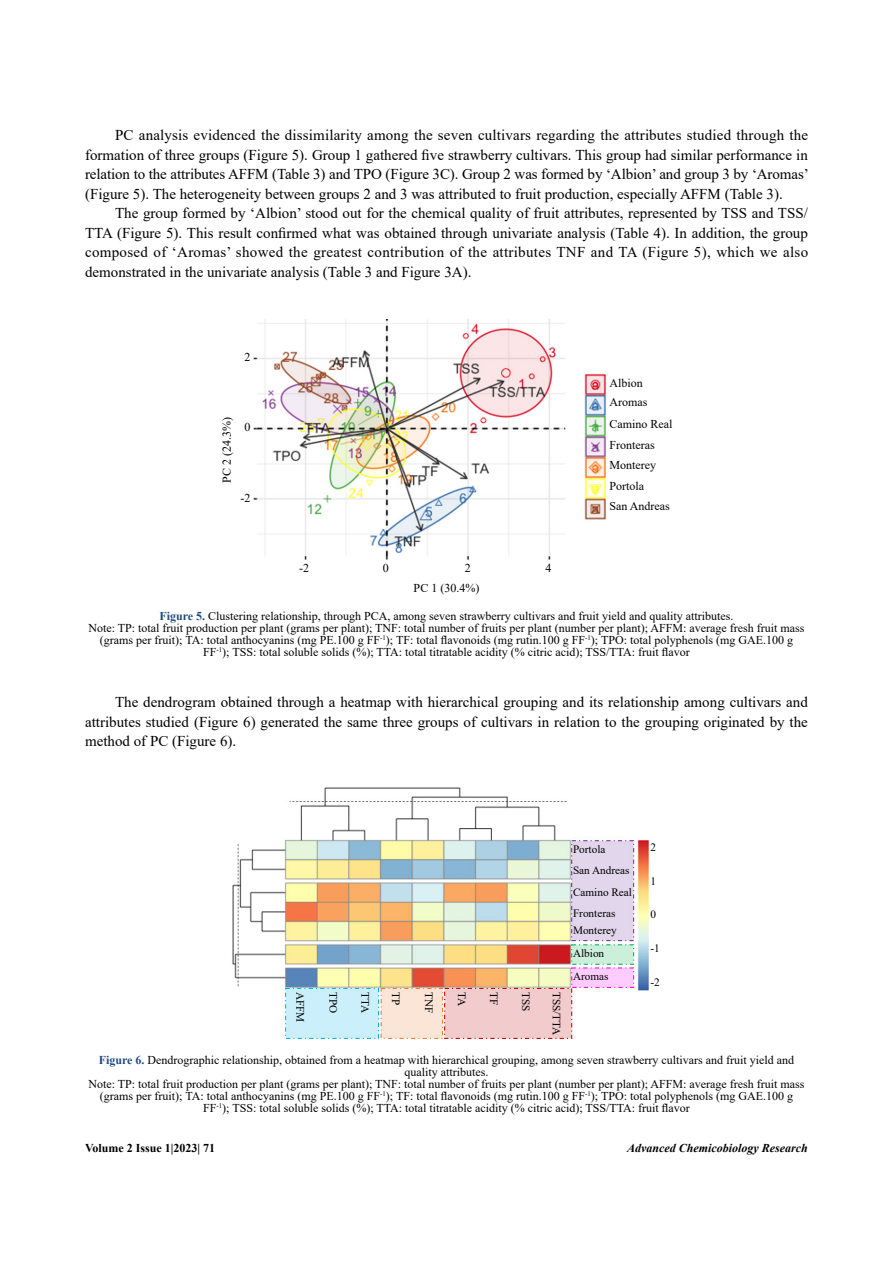
<style>
.page{position:relative;width:893px;height:1263px;background:#fff}
.page>*{position:absolute;margin:0;border:0;box-sizing:border-box;transform-origin:0 0}
.t1{font:15px/19.5px "Times New Roman";color:#000;text-align:justify}
.t2{font:12px/12px "Times New Roman";color:#000;text-align:center}
.t3{font:italic 700 12px "Times New Roman";color:#000}
.t4{font:700 12px "Times New Roman";color:#000}
.t5{font:11.25px/21.3px "Times New Roman";color:#000}
.s1{font-weight:700;color:#1f497d}
</style>
<div class="page">
<img style="left:253px;top:319px;width:353px;height:241px">
<img style="left:232px;top:787px;width:417px;height:253px">
<p class="t1" style="left:85px;top:125px;width:725px;text-indent:30px">PC analysis evidenced the dissimilarity among the seven cultivars regarding the attributes studied through the formation of three groups (Figure 5). Group 1 gathered five strawberry cultivars. This group had similar performance in relation to the attributes AFFM (Table 3) and TPO (Figure 3C). Group 2 was formed by ‘Albion’ and group 3 by ‘Aromas’ (Figure 5). The heterogeneity between groups 2 and 3 was attributed to fruit production, especially AFFM (Table 3).</p>
<p class="t1" style="left:85px;top:203px;width:725px;text-indent:30px">The group formed by ‘Albion’ stood out for the chemical quality of fruit attributes, represented by TSS and TSS/ TTA (Figure 5). This result confirmed what was obtained through univariate analysis (Table 4). In addition, the group composed of ‘Aromas’ showed the greatest contribution of the attributes TNF and TA (Figure 5), which we also demonstrated in the univariate analysis (Table 3 and Figure 3A).</p>
<p class="t2" style="left:244px;top:350px;width:7px">2</p>
<p class="t2" style="left:220px;top:483px;width:67px;rotate:-90deg">PC 2 (24.3%)</p>
<p class="t2" style="left:244px;top:420px;width:7px">0</p>
<p class="t2" style="left:240px;top:491px;width:11px">-2</p>
<p class="t2" style="left:299px;top:561px;width:11px">-2</p>
<p class="t2" style="left:383px;top:561px;width:7px">0</p>
<p class="t2" style="left:465px;top:561px;width:7px">2</p>
<p class="t2" style="left:545px;top:561px;width:7px">4</p>
<p class="t2" style="left:414px;top:582px;width:67px">PC 1 (30.4%)</p>
<p class="t2" style="left:609px;top:373px;width:39px;line-height:19.2px;text-align:left">Albion<br>Aromas</p>
<p class="t2" style="left:609px;top:414px;width:64px;line-height:20.4px;text-align:left">Camino Real<br>Fronteras<br>Monterey<br>Portola<br>San Andreas</p>
<p class="t2" style="left:88px;top:609px;width:718px"><span class="s1">Figure 5.</span> Clustering relationship, through PCA, among seven strawberry cultivars and fruit yield and quality attributes.<br>Note: TP: total fruit production per plant (grams per plant); TNF: total number of fruits per plant (number per plant); AFFM: average fresh fruit mass (grams per fruit); TA: total anthocyanins (mg PE.100 g FF<sup>-1</sup>); TF: total flavonoids (mg rutin.100 g FF<sup>-1</sup>); TPO: total polyphenols (mg GAE.100 g FF<sup>-1</sup>); TSS: total soluble solids (%); TTA: total titratable acidity (% citric acid); TSS/TTA: fruit flavor</p>
<p class="t1" style="left:85px;top:692px;width:724px;text-indent:30px">The dendrogram obtained through a heatmap with hierarchical grouping and its relationship among cultivars and attributes studied (Figure 6) generated the same three groups of cultivars in relation to the grouping originated by the method of PC (Figure 6).</p>
<p class="t5" style="left:311px;top:992px;width:32px;rotate:90deg">AFFM</p>
<p class="t5" style="left:344px;top:992px;width:23px;rotate:90deg">TPO</p>
<p class="t5" style="left:376px;top:992px;width:22px;rotate:90deg">TTA</p>
<p class="t5" style="left:407px;top:992px;width:15px;rotate:90deg">TP</p>
<p class="t5" style="left:440px;top:992px;width:23px;rotate:90deg">TNF</p>
<p class="t5" style="left:473px;top:992px;width:16px;rotate:90deg">TA</p>
<p class="t5" style="left:505px;top:992px;width:15px;rotate:90deg">TF</p>
<p class="t5" style="left:537px;top:992px;width:21px;rotate:90deg">TSS</p>
<p class="t5" style="left:568px;top:992px;width:45px;rotate:90deg">TSS/TTA</p>
<p class="t5" style="left:573px;top:838px;width:58px">Portola<br>San Andreas</p>
<p class="t5" style="left:573px;top:881px;width:61px">Camino Real<br>Fronteras</p>
<p class="t5" style="left:573px;top:919px;width:45px;line-height:22.4px">Monterey<br>Albion</p>
<p class="t5" style="left:573px;top:965px;width:37px">Aromas</p>
<p class="t5" style="left:650px;top:836px;width:7px">2</p>
<p class="t5" style="left:650px;top:870px;width:7px">1</p>
<p class="t5" style="left:650px;top:903px;width:7px">0</p>
<p class="t5" style="left:650px;top:937px;width:11px">-1</p>
<p class="t5" style="left:650px;top:971px;width:11px">-2</p>
<p class="t2" style="left:88px;top:1053px;width:718px"><span class="s1">Figure 6.</span> Dendrographic relationship, obtained from a heatmap with hierarchical grouping, among seven strawberry cultivars and fruit yield and quality attributes.<br>Note: TP: total fruit production per plant (grams per plant); TNF: total number of fruits per plant (number per plant); AFFM: average fresh fruit mass (grams per fruit); TA: total anthocyanins (mg PE.100 g FF<sup>-1</sup>); TF: total flavonoids (mg rutin.100 g FF<sup>-1</sup>); TPO: total polyphenols (mg GAE.100 g FF<sup>-1</sup>); TSS: total soluble solids (%); TTA: total titratable acidity (% citric acid); TSS/TTA: fruit flavor</p>
<p class="t4" style="left:85px;top:1139px;width:132px">Volume 2 Issue 1|2023| 71</p>
<p class="t3" style="left:627px;top:1140px;width:182px">Advanced Chemicobiology Research</p>
</div>
